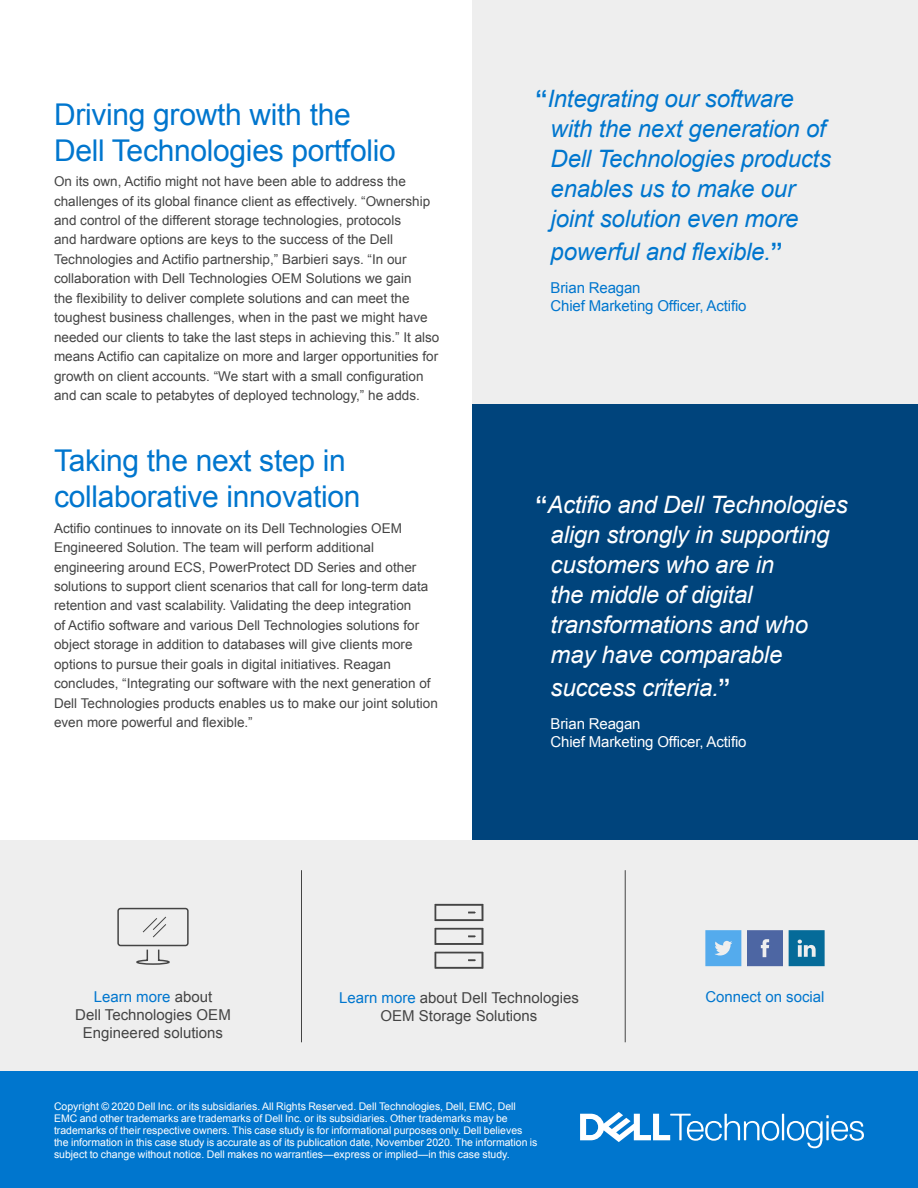
<style>
.page{position:relative;width:918px;height:1188px;background:#fff}
.page>*{position:absolute;margin:0;border:0;box-sizing:border-box;transform-origin:0 0}
.t1{font:30px/36px "Arial";letter-spacing:-.01em;color:#0076ce}
.t2{font:italic 24px/30px "Arial";letter-spacing:-.01em;color:#fff}
.t3{font:italic 24px/30px "Arial";letter-spacing:-.01em;color:#0076ce}
.t4{font:15px/18px "Arial";color:#444;text-align:center}
.t5{font:15px/18px "Arial";letter-spacing:-.01em;color:#0076ce}
.t6{font:15px/18px "Arial";letter-spacing:-.01em;color:#fff}
.t7{font:13.5px/19.5px "Arial";color:#444}
.t8{font:10.5px/12px "Arial";color:#fff}
.s1{font-weight:700;font-style:normal}
.s2{color:#444}
.s3{color:#0076ce}
</style>
<div class="page">
<div style="left:473px;top:404px;width:445px;height:440px;background:#00447c"></div>
<div style="left:0;top:1011px;width:918px;height:177px;background:#0076ce"></div>
<svg style="left:580px;top:1112px;width:284px;height:36px"></svg>
<div style="left:0;top:840px;width:918px;height:231px;background:#eee"></div>
<hr style="left:301px;top:870px;width:1px;height:172px;background:#444">
<hr style="left:625px;top:870px;width:1px;height:172px;background:#444">
<div style="left:117px;top:908px;width:72px;height:38px;border:2px solid #444;border-radius:2px"></div>
<svg style="left:142px;top:916px;width:24px;height:22px"></svg>
<svg style="left:136px;top:949px;width:34px;height:16px"></svg>
<svg style="left:747px;top:930px;width:36px;height:36px"></svg>
<svg style="left:705px;top:930px;width:36px;height:36px"></svg>
<svg style="left:789px;top:930px;width:36px;height:36px"></svg>
<div style="left:473px;top:0;width:445px;height:404px;background:#eee"></div>
<svg style="left:434px;top:903px;width:50px;height:66px"></svg>
<svg style="left:465px;top:957px;width:13px;height:7px"></svg>
<h1 class="t1" style="left:54px;top:96px;width:343px">Driving growth with the<br>Dell Technologies portfolio</h1>
<p class="t7" style="left:54px;top:172px;width:387px">On its own, Actifio might not have been able to address the challenges of its global finance client as effectively. “Ownership and control of the different storage technologies, protocols<br>and hardware options are keys to the success of the Dell Technologies and Actifio partnership,” Barbieri says. “In our collaboration with Dell Technologies OEM Solutions we gain<br>the flexibility to deliver complete solutions and can meet the toughest business challenges, when in the past we might have needed our clients to take the last steps in achieving this.” It also means Actifio can capitalize on more and larger opportunities for growth on client accounts. “We start with a small configuration and can scale to petabytes of deployed technology,” he adds.</p>
<h1 class="t1" style="left:54px;top:443px;width:308px">Taking the next step in collaborative innovation</h1>
<p class="t7" style="left:54px;top:518px;width:385px">Actifio continues to innovate on its Dell Technologies OEM Engineered Solution. The team will perform additional engineering around ECS, PowerProtect DD Series and other solutions to support client scenarios that call for long-term data retention and vast scalability. Validating the deep integration<br>of Actifio software and various Dell Technologies solutions for object storage in addition to databases will give clients more options to pursue their goals in digital initiatives. Reagan concludes, “Integrating our software with the next generation of Dell Technologies products enables us to make our joint solution even more powerful and flexible.”</p>
<h2 class="t3" style="left:551px;top:84px;width:282px;text-indent:-15px"><span class="s1">“</span>Integrating our software with the next generation of<br>Dell Technologies products enables us to make our joint solution even more</h2>
<h2 class="t3" style="left:551px;top:237px;width:234px">powerful and flexible.<span class="s1">”</span></h2>
<p class="t5" style="left:551px;top:279px;width:197px">Brian Reagan<br>Chief Marketing Officer, Actifio</p>
<h2 class="t2" style="left:551px;top:490px;width:299px;text-indent:-15px"><span class="s1">“</span>Actifio and Dell Technologies align strongly in supporting customers who are in<br>the middle of digital transformations and who may have comparable</h2>
<h2 class="t2" style="left:551px;top:673px;width:181px">success criteria.<span class="s1">”</span></h2>
<p class="t6" style="left:551px;top:715px;width:197px">Brian Reagan<br>Chief Marketing Officer, Actifio</p>
<p class="t5" style="left:94px;top:988px;width:120px">Learn more <span class="s2">about</span></p>
<p class="t5" style="left:705px;top:988px;width:121px">Connect on social</p>
<p class="t4" style="left:75px;top:1006px;width:157px">Dell Technologies OEM<br>Engineered solutions</p>
<p class="t4" style="left:339px;top:989px;width:241px"><span class="s3">Learn more</span> about Dell Technologies<br>OEM Storage Solutions</p>
<p class="t8" style="left:54px;top:1100px;width:485px">Copyright © 2020 Dell Inc. or its subsidiaries. All Rights Reserved. Dell Technologies, Dell, EMC, Dell EMC and other trademarks are trademarks of Dell Inc. or its subsidiaries. Other trademarks may be trademarks of their respective owners. This case study is for informational purposes only. Dell believes the information in this case study is accurate as of its publication date, November 2020. The information is subject to change without notice. Dell makes no warranties—express or implied—in this case study.</p>
</div>
